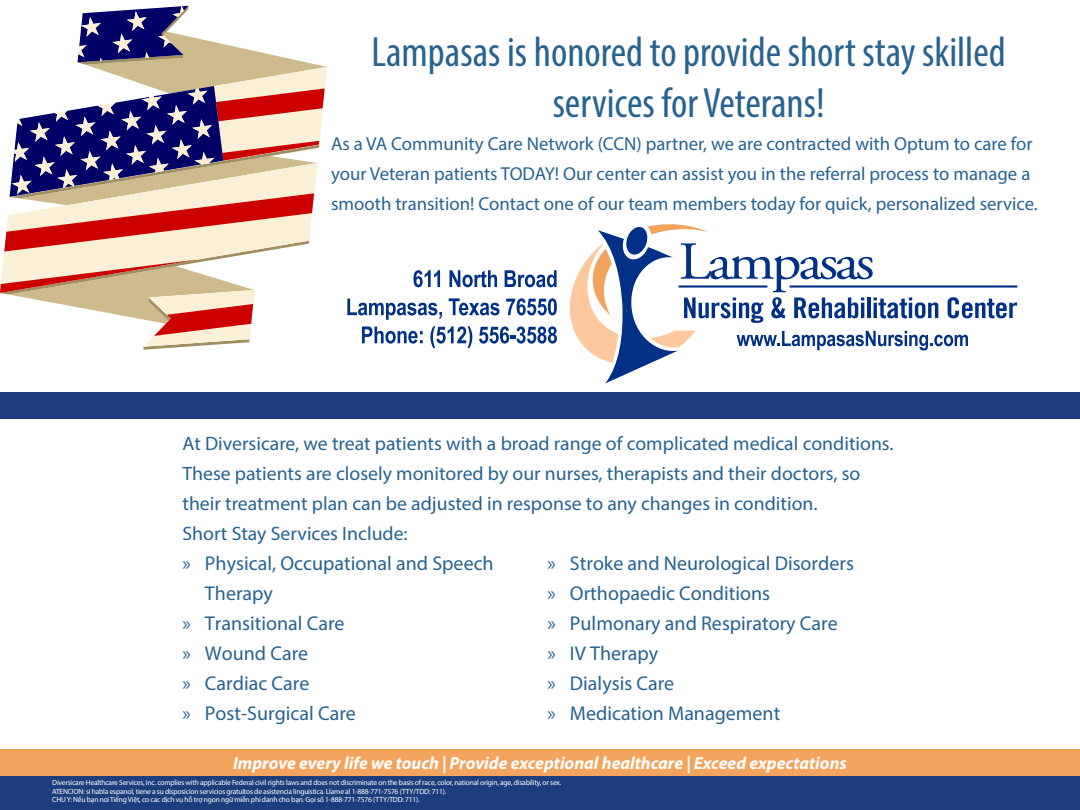
<style>
.page{position:relative;width:1080px;height:810px;background:#fff}
.page>*{position:absolute;margin:0;border:0;box-sizing:border-box;transform-origin:0 0}
.t1{font:condensed 42.5px/51px "Myriad Pro";color:#27638f;text-align:center}
.t2{font:20px/30px "Myriad Pro";color:#27638f}
.t3{font:19.38px/30px "Myriad Pro";color:#27638f}
.t4{font:18.75px/30px "Myriad Pro";color:#27638f}
.t5{font:italic 700 17.5px "Myriad Pro";color:#fff}
.t6{font:7.5px/8.8px "Myriad Pro";letter-spacing:-.025em;color:#fff}
</style>
<div class="page">
<svg style="left:0;top:6px;width:328px;height:344px"></svg>
<svg style="left:347px;top:224px;width:670px;height:159px"></svg>
<hr style="left:790px;top:285px;width:227px;height:3px;background:#003186">
<div style="left:0;top:392px;width:1080px;height:27px;background:#1d3d7c"></div>
<div style="left:0;top:750px;width:1080px;height:26px;background:#f2a45f"></div>
<div style="left:0;top:776px;width:1080px;height:34px;background:#1d3d7c"></div>
<h1 class="t1" style="left:372px;top:26px;width:636px">Lampasas is honored to provide short stay skilled services for Veterans!</h1>
<p class="t4" style="left:331px;top:128px;width:708px">As a VA Community Care Network (CCN) partner, we are contracted with Optum to care for your Veteran patients TODAY! Our center can assist you in the referral process to manage a smooth transition! Contact one of our team members today for quick, personalized service.</p>
<p class="t3" style="left:182px;top:428px;width:713px">At Diversicare, we treat patients with a broad range of complicated medical conditions.<br>These patients are closely monitored by our nurses, therapists and their doctors, so their treatment plan can be adjusted in response to any changes in condition.<br>Short Stay Services Include:</p>
<h2 class="t2" style="left:182px;top:548px;width:313px">» Physical, Occupational and Speech</h2>
<h2 class="t2" style="left:205px;top:578px;width:70px">Therapy</h2>
<h2 class="t2" style="left:182px;top:608px;width:164px">» Transitional Care</h2>
<h2 class="t2" style="left:182px;top:638px;width:127px">» Wound Care</h2>
<h2 class="t2" style="left:182px;top:668px;width:128px">» Cardiac Care</h2>
<h2 class="t2" style="left:182px;top:698px;width:175px">» Post-Surgical Care</h2>
<h2 class="t2" style="left:547px;top:548px;width:308px">» Stroke and Neurological Disorders » Orthopaedic Conditions<br>» Pulmonary and Respiratory Care<br>» IV Therapy<br>» Dialysis Care<br>» Medication Management</h2>
<h3 class="t5" style="left:233px;top:752px;width:615px">Improve every life we touch | Provide exceptional healthcare | Exceed expectations</h3>
<p class="t6" style="left:52px;top:778px;width:511px">Diversicare Healthcare Services, Inc. complies with applicable Federal civil rights laws and does not discriminate on the basis of race, color, national origin, age, disability, or sex.<br>ATENCION: si habla espanol, tiene a su disposicion servicios gratuitos de asistencia linguistica. Llame al 1-888-771-7576 (TTY/TDD: 711).<br>CHU Y: Nếu bạn noi Tiếng Việt, co cac dịch vụ hỗ trợ ngon ngữ miễn phi danh cho bạn. Gọi số 1-888-771-7576 (TTY/TDD: 711).</p>
</div>
